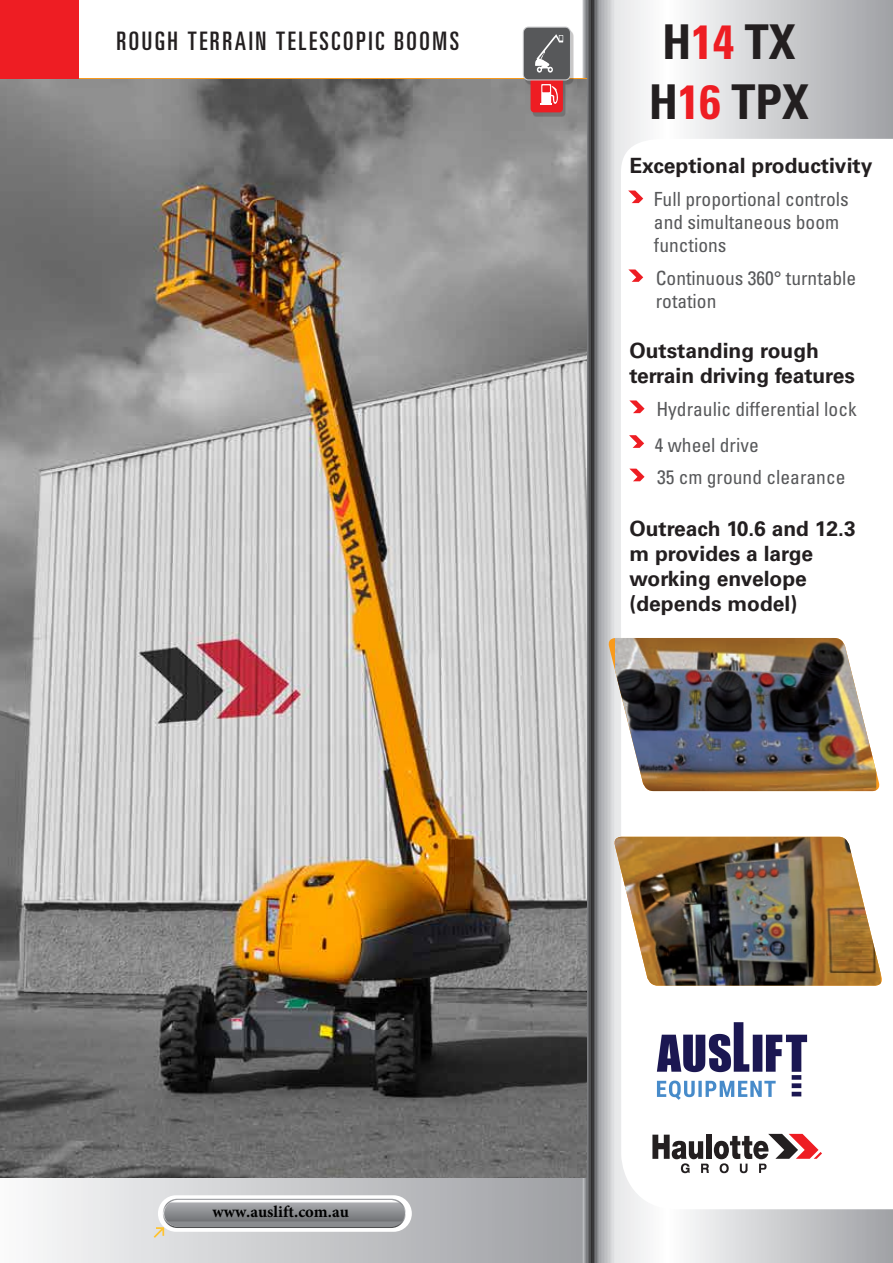
<style>
.page{position:relative;width:893px;height:1263px;background:#fff}
.page>*{position:absolute;margin:0;border:0;box-sizing:border-box;transform-origin:0 0}
.t1{font:700 condensed 48px/60px "Univers";color:#231f20}
.t2{font:ultra-condensed 25.5px "Univers";letter-spacing:.1em;color:#231f20}
.t3{font:700 21px/25.2px "Univers";color:#231f20}
.t4{font:condensed 19.5px/23.4px "Univers";color:#57585a}
.t5{font:700 16.5px "Minion Pro";color:#000}
.s1{color:#ee1d23}
</style>
<div class="page">
<div style="left:0;top:1177px;width:590px;height:86px;background:linear-gradient(to right,#f9fafa,#9c9da1)"></div>
<svg style="left:158px;top:1195px;width:254px;height:37px"></svg>
<div style="left:163px;top:1199px;width:243px;height:29px;background:#a1a2a6;border-radius:15px"></div>
<svg style="left:154px;top:1200px;width:251px;height:38px"></svg>
<svg style="left:583px;top:0;width:310px;height:1263px"></svg>
<img style="left:0;top:80px;width:587px;height:1098px">
<svg style="left:590px;top:837px;width:302px;height:149px"></svg>
<img style="left:613px;top:837px;width:268px;height:149px">
<svg style="left:583px;top:638px;width:309px;height:153px"></svg>
<img style="left:615px;top:638px;width:261px;height:153px">
<div style="left:525px;top:30px;width:48px;height:86px;background:#231f20;opacity:.25"></div>
<div style="left:531px;top:76px;width:32px;height:36px;background:#ee1d23;border-radius:4px"></div>
<div style="left:523px;top:27px;width:47px;height:53px;background:#57585a;border-radius:5px"></div>
<div style="left:523px;top:27px;width:48px;height:53px;border:1px solid #c7c8ca;border-radius:5px"></div>
<svg style="left:540px;top:84px;width:18px;height:21px"></svg>
<svg style="left:535px;top:34px;width:28px;height:39px"></svg>
<svg style="left:628px;top:191px;width:15px;height:12px"></svg>
<svg style="left:628px;top:269px;width:15px;height:13px"></svg>
<svg style="left:629px;top:400px;width:16px;height:13px"></svg>
<svg style="left:629px;top:469px;width:16px;height:12px"></svg>
<svg style="left:629px;top:435px;width:15px;height:13px"></svg>
<div style="left:0;top:0;width:79px;height:79px;background:#ee1d23"></div>
<img style="left:644px;top:1015px;width:176px;height:92px">
<h2 class="t2" style="left:116px;top:26px;width:344px">ROUGH TERRAIN TELESCOPIC BOOMS</h2>
<h1 class="t1" style="left:649px;top:12px;width:161px">H<span class="s1">14</span> TX<br>H<span class="s1">16</span> TPX</h1>
<p class="t3" style="left:629px;top:153px;width:244px">Exceptional productivity</p>
<p class="t4" style="left:654px;top:187px;width:196px">Full proportional controls and simultaneous boom functions</p>
<p class="t4" style="left:656px;top:266px;width:202px">Continuous 360° turntable rotation</p>
<p class="t3" style="left:629px;top:338px;width:227px">Outstanding rough terrain driving features</p>
<p class="t4" style="left:656px;top:397px;width:202px">Hydraulic differential lock</p>
<p class="t4" style="left:655px;top:433px;width:105px">4 wheel drive</p>
<p class="t5" style="left:212px;top:1200px;width:138px">www.auslift.com.au</p>
<p class="t4" style="left:657px;top:465px;width:190px">35 cm ground clearance</p>
<p class="t3" style="left:629px;top:516px;width:228px">Outreach 10.6 and 12.3 m provides a large working envelope (depends model)</p>
</div>
